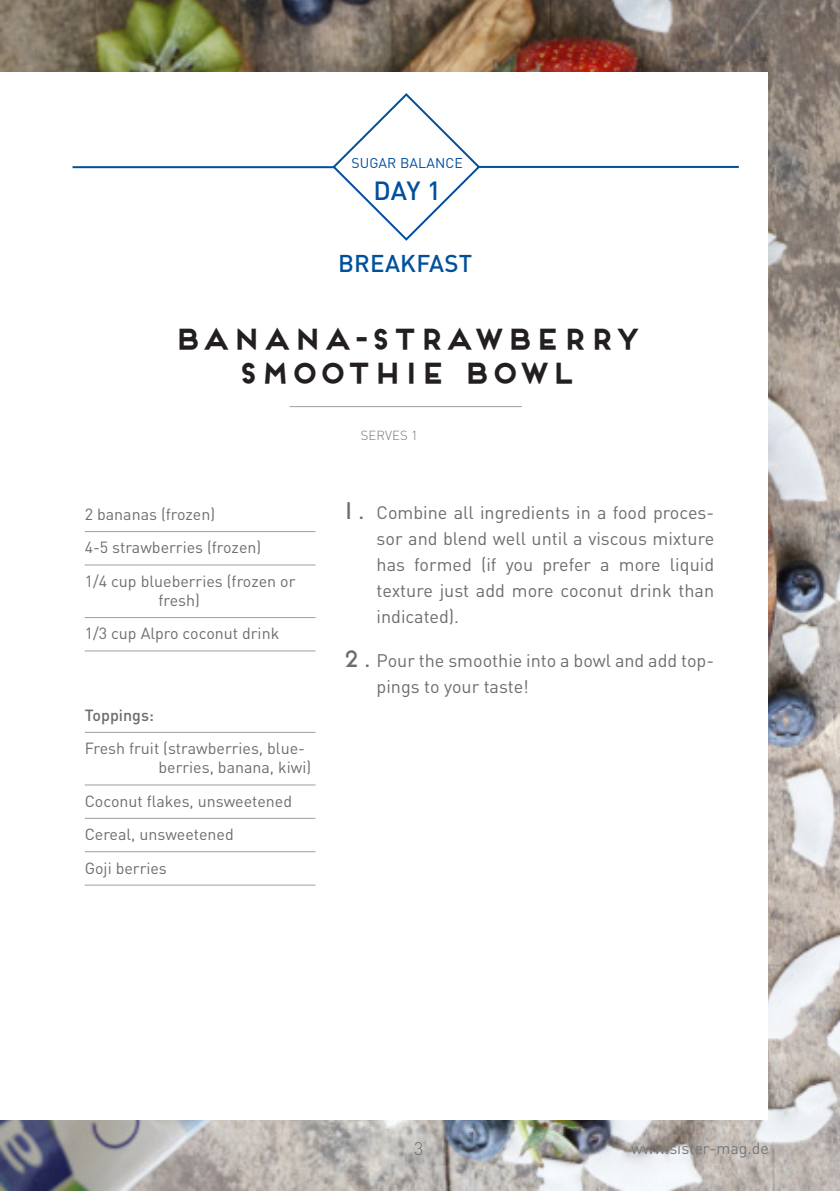
<style>
.page{position:relative;width:840px;height:1191px;background:#fff}
.page>*{position:absolute;margin:0;border:0;box-sizing:border-box;transform-origin:0 0}
.u1{font:700 28px/33.6px "Frontage";color:#231f20;text-align:center}
.t1{font:500 26px "DIN Pro";color:#00509c}
.t2{font:500 24px "DIN Pro";letter-spacing:.01em;color:#00509c}
.t3{font:18px/26px "DIN Pro";color:#6c6d70;text-align:justify}
.Zubereitung{font:300 18px "DIN Pro";color:#6c6d70}
.Zutaten{font:16px/19.2px "DIN Pro";color:#6c6d70}
.Link_unten_URL{font:16px "DIN Pro";color:#76787b}
.Zutaten-2{font:500 16px "DIN Pro";color:#6c6d70}
.t4{font:14px "DIN Pro";letter-spacing:.01em;color:#00509c}
.Minilabel{font:300 13px "DIN Pro";letter-spacing:.01em;color:#76787b}
.s1{font-family:"Frontage";font-size:24px}
</style>
<div class="page">
<img style="left:0;top:0;width:839px;height:1191px">
<div style="left:0;top:72px;width:767px;height:1047px;background:#fff"></div>
<svg style="left:331px;top:93px;width:150px;height:148px"></svg>
<hr style="left:478px;top:166px;width:260px;height:2px;background:#00509c">
<hr style="left:72px;top:166px;width:262px;height:2px;background:#00509c">
<hr style="left:289px;top:406px;width:232px;height:1px;background:#9d9fa2">
<hr style="left:85px;top:531px;width:230px;height:1px;background:#9d9fa2">
<hr style="left:85px;top:564px;width:230px;height:1px;background:#9d9fa2">
<hr style="left:85px;top:617px;width:230px;height:1px;background:#9d9fa2">
<hr style="left:85px;top:650px;width:230px;height:1px;background:#9d9fa2">
<hr style="left:85px;top:732px;width:230px;height:1px;background:#9d9fa2">
<hr style="left:85px;top:784px;width:230px;height:1px;background:#9d9fa2">
<hr style="left:85px;top:818px;width:230px;height:1px;background:#9d9fa2">
<hr style="left:85px;top:851px;width:230px;height:1px;background:#9d9fa2">
<hr style="left:85px;top:884px;width:230px;height:1px;background:#9d9fa2">
<p class="t4" style="left:351px;top:154px;width:113px">SUGAR BALANCE</p>
<p class="t1" style="left:373px;top:172px;width:69px">DAY 1</p>
<p class="t2" style="left:338px;top:247px;width:136px">BREAKFAST</p>
<p class="u1" style="left:172px;top:322px;width:468px">BANANA-STRAWBERRY<br>SMOOTHIE BOWL</p>
<p class="Zutaten" style="left:85px;top:504px;width:132px">2 bananas (frozen)</p>
<p class="Zutaten" style="left:85px;top:537px;width:178px">4-5 strawberries (frozen)</p>
<p class="Zutaten" style="left:158px;top:571px;width:138px;text-indent:-74px">1/4 cup blueberries (frozen or fresh)</p>
<p class="Zutaten" style="left:85px;top:623px;width:196px">1/3 cup Alpro coconut drink</p>
<p class="Zutaten-2" style="left:85px;top:704px;width:71px">Toppings:</p>
<p class="Zutaten" style="left:158px;top:738px;width:154px;text-indent:-74px">Fresh fruit (strawberries, blue&shy;berries, banana, kiwi)</p>
<p class="Zutaten" style="left:85px;top:790px;width:209px">Coconut flakes, unsweetened</p>
<p class="Zutaten" style="left:85px;top:824px;width:150px">Cereal, unsweetened</p>
<p class="Zutaten" style="left:85px;top:857px;width:84px">Goji berries</p>
<p class="Minilabel" style="left:360px;top:427px;width:59px">SERVES 1</p>
<p class="t3" style="left:376px;top:499px;width:339px;text-indent:-36px"><span class="s1">1.</span> Combine all ingredients in a food proces&shy;sor and blend well until a viscous mixture has formed (if you prefer a more liquid texture just add more coconut drink than indicated).</p>
<p class="t3" style="left:376px;top:646px;width:339px;text-indent:-36px"><span class="s1">2.</span> Pour the smoothie into a bowl and add top&shy;pings to your taste!</p>
<p class="Zubereitung" style="left:414px;top:1136px;width:11px">3</p>
<p class="Link_unten_URL" style="left:630px;top:1137px;width:139px">www.sister-mag.de</p>
</div>
